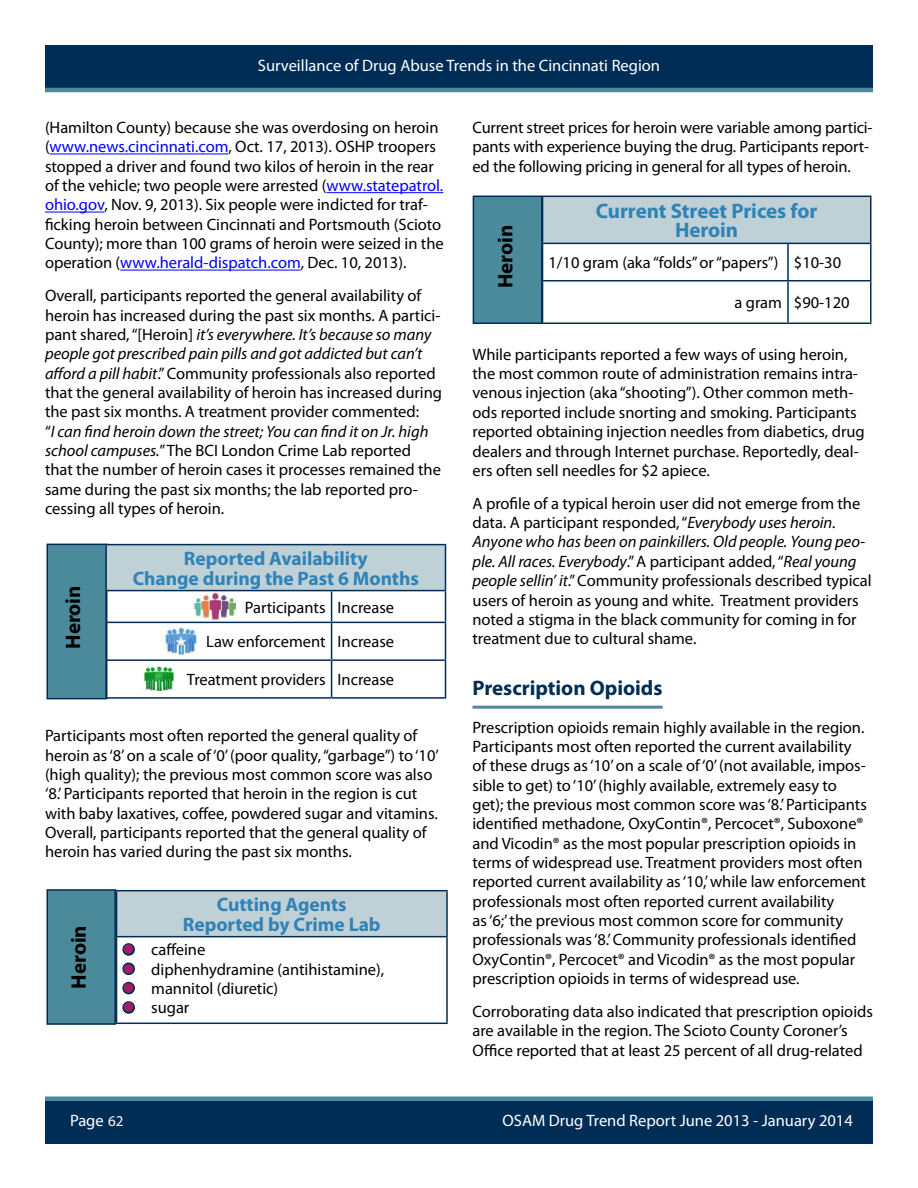
<style>
.page{position:relative;width:918px;height:1188px;background:#fff}
.page>*{position:absolute;margin:0;border:0;box-sizing:border-box;transform-origin:0 0}
.t1{font:700 21px/19.4px "Myriad Pro";color:#2f83b5;text-align:center}
.t2{font:700 21px "Myriad Pro";color:#002d56}
.t3{font:700 21px "Myriad Pro";color:#000}
.t4{font:700 19.5px/19.4px "Myriad Pro";color:#2f83b5;text-align:center}
.t5{font:16.5px/19.4px "Myriad Pro";color:#000}
.t6{font:16.5px "Myriad Pro";color:#fff}
.s1{color:#00f}
.s2{font-style:italic}
.s3{color:#9e1f63}
.s4{font-size:15px}
</style>
<div class="page">
<div style="left:45px;top:1099px;width:828px;height:45px;background:#002d56"></div>
<div style="left:45px;top:45px;width:828px;height:45px;background:#002d56"></div>
<hr style="left:45px;top:88px;width:828px;height:4px;background:#4a8a9b">
<div style="left:45px;top:1096px;width:828px;height:5px;background:#4a8a9b"></div>
<hr style="left:50px;top:154px;width:178px;height:1px;background:#00f">
<hr style="left:327px;top:192px;width:116px;height:1px;background:#00f">
<hr style="left:45px;top:212px;width:59px;height:1px;background:#00f">
<hr style="left:120px;top:270px;width:181px;height:1px;background:#00f">
<hr style="left:472px;top:706px;width:191px;height:3px;background:#4a8a9b">
<div style="left:46px;top:544px;width:61px;height:155px;background:#4a8a9b;border:2px solid #002d56"></div>
<img style="left:194px;top:593px;width:41px;height:27px">
<img style="left:164px;top:627px;width:33px;height:29px">
<img style="left:143px;top:666px;width:31px;height:25px">
<div style="left:106px;top:545px;width:340px;height:46px;background:#bfd0d7"></div>
<hr style="left:105px;top:544px;width:227px;height:1px;background:#002d56">
<hr style="left:105px;top:545px;width:2px;height:45px;background:#002d56">
<hr style="left:332px;top:544px;width:114px;height:1px;background:#002d56">
<hr style="left:445px;top:545px;width:1px;height:45px;background:#002d56">
<hr style="left:105px;top:590px;width:227px;height:1px;background:#002d56">
<hr style="left:105px;top:591px;width:2px;height:31px;background:#002d56">
<hr style="left:332px;top:590px;width:114px;height:1px;background:#002d56">
<hr style="left:331px;top:591px;width:1px;height:31px;background:#002d56">
<hr style="left:445px;top:591px;width:1px;height:31px;background:#002d56">
<hr style="left:105px;top:622px;width:227px;height:1px;background:#002d56">
<hr style="left:105px;top:623px;width:2px;height:36px;background:#002d56">
<hr style="left:332px;top:622px;width:114px;height:1px;background:#002d56">
<hr style="left:331px;top:623px;width:1px;height:36px;background:#002d56">
<hr style="left:445px;top:623px;width:1px;height:36px;background:#002d56">
<hr style="left:105px;top:659px;width:227px;height:2px;background:#002d56">
<hr style="left:105px;top:661px;width:2px;height:36px;background:#002d56">
<hr style="left:332px;top:659px;width:114px;height:2px;background:#002d56">
<hr style="left:331px;top:661px;width:1px;height:36px;background:#002d56">
<hr style="left:445px;top:661px;width:1px;height:36px;background:#002d56">
<hr style="left:105px;top:697px;width:227px;height:2px;background:#002d56">
<hr style="left:332px;top:697px;width:114px;height:2px;background:#002d56">
<div style="left:46px;top:889px;width:70px;height:136px;background:#4a8a9b;border:2px solid #002d56"></div>
<div style="left:117px;top:891px;width:330px;height:46px;background:#bfd0d7"></div>
<hr style="left:116px;top:890px;width:332px;height:1px;background:#002d56">
<hr style="left:116px;top:891px;width:1px;height:45px;background:#002d56">
<hr style="left:446px;top:891px;width:2px;height:45px;background:#002d56">
<hr style="left:116px;top:936px;width:332px;height:1px;background:#002d56">
<hr style="left:116px;top:937px;width:1px;height:86px;background:#002d56">
<hr style="left:446px;top:937px;width:2px;height:86px;background:#002d56">
<hr style="left:116px;top:1023px;width:332px;height:1px;background:#002d56">
<svg style="left:122px;top:943px;width:13px;height:71px"></svg>
<div style="left:473px;top:196px;width:70px;height:128px;background:#4a8a9b;border:2px solid #002d56"></div>
<div style="left:543px;top:196px;width:328px;height:47px;background:#bfd0d7"></div>
<hr style="left:542px;top:244px;width:1px;height:36px;background:#002d56">
<hr style="left:787px;top:244px;width:2px;height:36px;background:#002d56">
<hr style="left:870px;top:244px;width:2px;height:36px;background:#002d56">
<hr style="left:542px;top:280px;width:246px;height:1px;background:#002d56">
<hr style="left:542px;top:281px;width:1px;height:41px;background:#002d56">
<hr style="left:788px;top:280px;width:83px;height:1px;background:#002d56">
<hr style="left:787px;top:281px;width:2px;height:41px;background:#002d56">
<hr style="left:870px;top:281px;width:2px;height:41px;background:#002d56">
<hr style="left:542px;top:322px;width:246px;height:2px;background:#002d56">
<hr style="left:788px;top:322px;width:83px;height:2px;background:#002d56">
<hr style="left:542px;top:196px;width:246px;height:1px;background:#002d56">
<hr style="left:542px;top:197px;width:1px;height:46px;background:#002d56">
<hr style="left:788px;top:196px;width:83px;height:1px;background:#002d56">
<hr style="left:870px;top:197px;width:2px;height:46px;background:#002d56">
<hr style="left:542px;top:243px;width:246px;height:1px;background:#002d56">
<hr style="left:788px;top:243px;width:83px;height:1px;background:#002d56">
<p class="t6" style="left:258px;top:55px;width:404px">Surveillance of Drug Abuse Trends in the Cincinnati Region</p>
<p class="t5" style="left:45px;top:118px;width:400px">(Hamilton County) because she was overdosing on heroin (<span class="s1">www.news.cincinnati.com</span>, Oct. 17, 2013). OSHP troopers stopped a driver and found two kilos of heroin in the rear of the vehicle; two people were arrested (<span class="s1">www.statepatrol. ohio.gov</span>, Nov. 9, 2013). Six people were indicted for traf&shy;ficking heroin between Cincinnati and Portsmouth (Scioto County); more than 100 grams of heroin were seized in the operation (<span class="s1">www.herald-dispatch.com</span>, Dec. 10, 2013).</p>
<p class="t5" style="left:45px;top:286px;width:399px">Overall, participants reported the general availability of heroin has increased during the past six months. A partici&shy;pant shared, “[Heroin] <span class="s2">it’s everywhere. It’s because so many people got prescribed pain pills and got addicted but can’t afford a pill habit</span>.” Community professionals also reported that the general availability of heroin has increased during the past six months. A treatment provider commented:<br>“<span class="s2">I can find heroin down the street; You can find it on Jr. high school campuses.</span>” The BCI London Crime Lab reported that the number of heroin cases it processes remained the same during the past six months; the lab reported pro&shy;cessing all types of heroin.</p>
<p class="t3" style="left:59px;top:649px;width:65px;rotate:-90deg">Heroin</p>
<p class="t4" style="left:133px;top:548px;width:288px">Reported Availability<br>Change during the Past 6 Months</p>
<p class="t5" style="left:206px;top:589px;width:189px;line-height:34.8px;text-align:right">Participants Increase<br>Law enforcement Increase</p>
<p class="t5" style="left:187px;top:670px;width:209px">Treatment providers Increase</p>
<p class="t5" style="left:45px;top:726px;width:395px">Participants most often reported the general quality of heroin as ‘8’ on a scale of ‘0’ (poor quality, “garbage”) to ‘10’ (high quality); the previous most common score was also ‘8.’ Participants reported that heroin in the region is cut with baby laxatives, coffee, powdered sugar and vitamins.<br>Overall, participants reported that the general quality of heroin has varied during the past six months.</p>
<p class="t3" style="left:65px;top:989px;width:65px;rotate:-90deg">Heroin</p>
<p class="t4" style="left:183px;top:894px;width:199px">Cutting Agents<br>Reported by Crime Lab</p>
<p class="t5" style="left:123px;top:940px;width:84px"><span class="s3">●</span> caffeine</p>
<p class="t5" style="left:123px;top:959px;width:263px"><span class="s3">●</span> diphenhydramine (antihistamine),</p>
<p class="t5" style="left:123px;top:979px;width:157px"><span class="s3">●</span> mannitol (diuretic)</p>
<p class="t5" style="left:123px;top:998px;width:68px"><span class="s3">●</span> sugar</p>
<p class="t5" style="left:472px;top:118px;width:402px">Current street prices for heroin were variable among partici&shy;pants with experience buying the drug. Participants report&shy;ed the following pricing in general for all types of heroin.</p>
<p class="t3" style="left:492px;top:288px;width:65px;rotate:-90deg">Heroin</p>
<p class="t1" style="left:596px;top:201px;width:223px">Current Street Prices for<br>Heroin</p>
<p class="t5" style="left:549px;top:253px;width:294px">1/10 gram (aka “folds” or “papers”) $10-30</p>
<p class="t5" style="left:735px;top:293px;width:117px">a gram $90-120</p>
<p class="t5" style="left:472px;top:344px;width:394px">While participants reported a few ways of using heroin, the most common route of administration remains intra&shy;venous injection (aka “shooting”). Other common meth&shy;ods reported include snorting and smoking. Participants reported obtaining injection needles from diabetics, drug dealers and through Internet purchase. Reportedly, deal&shy;ers often sell needles for $2 apiece.</p>
<p class="t5" style="left:472px;top:493px;width:401px">A profile of a typical heroin user did not emerge from the data. A participant responded, “<span class="s2">Everybody uses heroin.<br>Anyone who has been on painkillers. Old people. Young peo&shy;ple. All races. Everybody</span>.” A participant added, “<span class="s2">Real young people sellin’ it</span>.” Community professionals described typical users of heroin as young and white. Treatment providers noted a stigma in the black community for coming in for treatment due to cultural shame.</p>
<p class="t2" style="left:472px;top:674px;width:192px">Prescription Opioids</p>
<p class="t5" style="left:472px;top:717px;width:396px">Prescription opioids remain highly available in the region.<br>Participants most often reported the current availability of these drugs as ‘10’ on a scale of ‘0’ (not available, impos&shy;sible to get) to ‘10’ (highly available, extremely easy to get); the previous most common score was ‘8.’ Participants identified methadone, OxyContin®, Percocet®, Suboxone® and Vicodin® as the most popular prescription opioids in terms of widespread use. Treatment providers most often reported current availability as ‘10,’ while law enforcement professionals most often reported current availability<br>as ‘6;’ the previous most common score for community professionals was ‘8.’ Community professionals identified OxyContin®, Percocet® and Vicodin® as the most popular prescription opioids in terms of widespread use.</p>
<p class="t5" style="left:472px;top:1002px;width:402px">Corroborating data also indicated that prescription opioids are available in the region. The Scioto County Coroner’s<br>Office reported that at least 25 percent of all drug-related</p>
<p class="t6" style="left:70px;top:1111px;width:55px">Page <span class="s4">62</span></p>
<p class="t6" style="left:503px;top:1111px;width:352px">OSAM Drug Trend Report June 2013 - January 2014</p>
</div>
